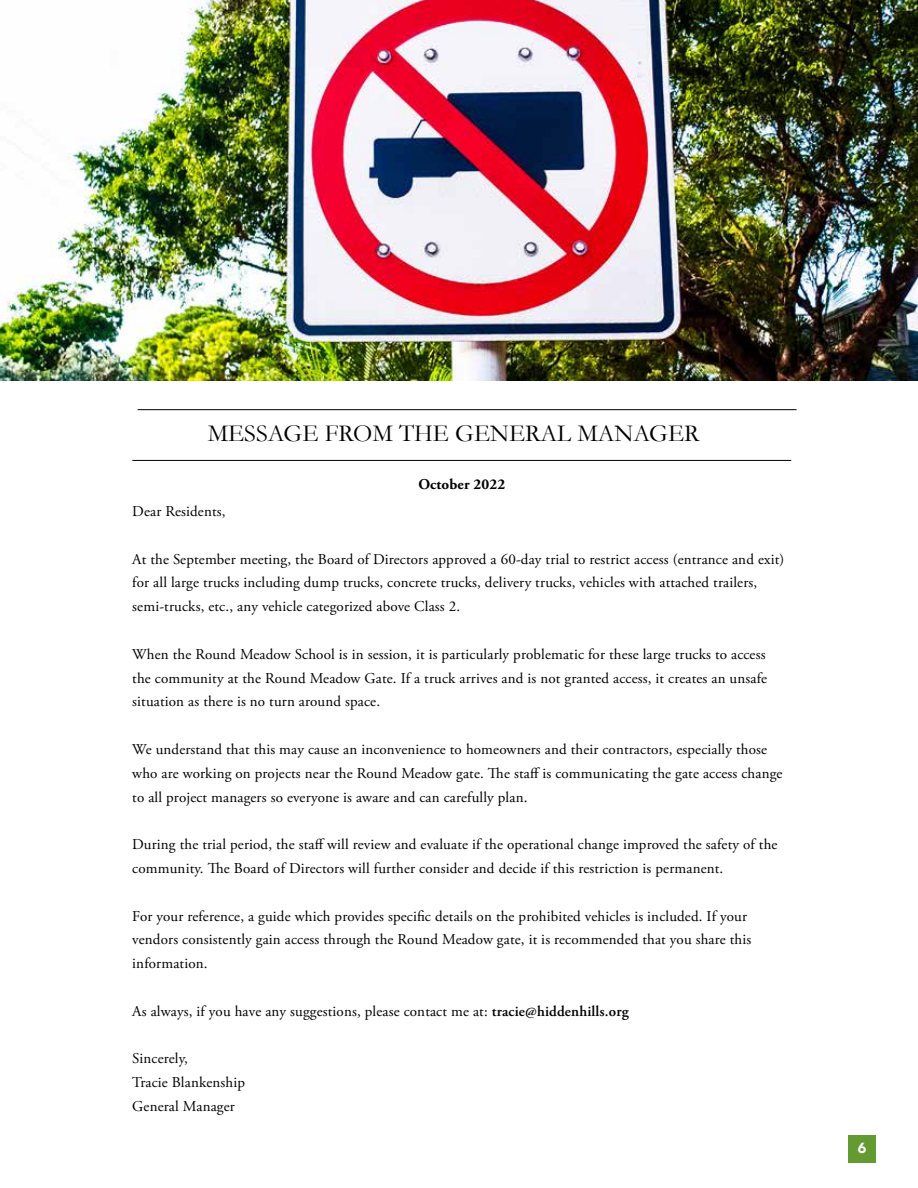
<style>
.page{position:relative;width:918px;height:1188px;background:#fff}
.page>*{position:absolute;margin:0;border:0;box-sizing:border-box;transform-origin:0 0}
.t1{font:24.6px "Garamond";color:#000}
.t2{font:15px/23.9px "Adobe Garamond Pro";letter-spacing:.01em;color:#000}
.t3{font:700 15px "Adobe Garamond Pro";letter-spacing:.01em;color:#000}
.t4{font:900 14.7px "Avenir";color:#fff}
.s1{font-weight:600}
</style>
<div class="page">
<hr style="left:132px;top:460px;width:659px;height:1px;background:#000">
<hr style="left:138px;top:409px;width:659px;height:1px;background:#000">
<div style="left:848px;top:1135px;width:28px;height:27px;background:#639b32"></div>
<img style="left:0;top:0;width:918px;height:381px">
<h1 class="t1" style="left:208px;top:418px;width:493px">MESSAGE FROM THE GENERAL MANAGER</h1>
<p class="t3" style="left:418px;top:476px;width:88px">October 2022</p>
<p class="t2" style="left:132px;top:500px;width:95px">Dear Residents,</p>
<p class="t2" style="left:132px;top:548px;width:653px">At the September meeting, the Board of Directors approved a 60-day trial to restrict access (entrance and exit) for all large trucks including dump trucks, concrete trucks, delivery trucks, vehicles with attached trailers, semi-trucks, etc., any vehicle categorized above Class 2.</p>
<p class="t2" style="left:132px;top:643px;width:636px;text-align:justify">When the Round Meadow School is in session, it is particularly problematic for these large trucks to access the community at the Round Meadow Gate. If a truck arrives and is not granted access, it creates an unsafe situation as there is no turn around space.</p>
<p class="t2" style="left:132px;top:738px;width:652px">We understand that this may cause an inconvenience to homeowners and their contractors, especially those who are working on projects near the Round Meadow gate. The staff is communicating the gate access change to all project managers so everyone is aware and can carefully plan.</p>
<p class="t2" style="left:132px;top:833px;width:647px">During the trial period, the staff will review and evaluate if the operational change improved the safety of the community. The Board of Directors will further consider and decide if this restriction is permanent.</p>
<p class="t2" style="left:132px;top:904px;width:620px">For your reference, a guide which provides specific details on the prohibited vehicles is included. If your vendors consistently gain access through the Round Meadow gate, it is recommended that you share this information.</p>
<p class="t2" style="left:132px;top:1000px;width:498px">As always, if you have any suggestions, please contact me at: <span class="s1">tracie@hiddenhills.org</span></p>
<p class="t2" style="left:132px;top:1047px;width:114px">Sincerely,<br>Tracie Blankenship<br>General Manager</p>
<p class="t4" style="left:858px;top:1136px;width:10px">6</p>
</div>
